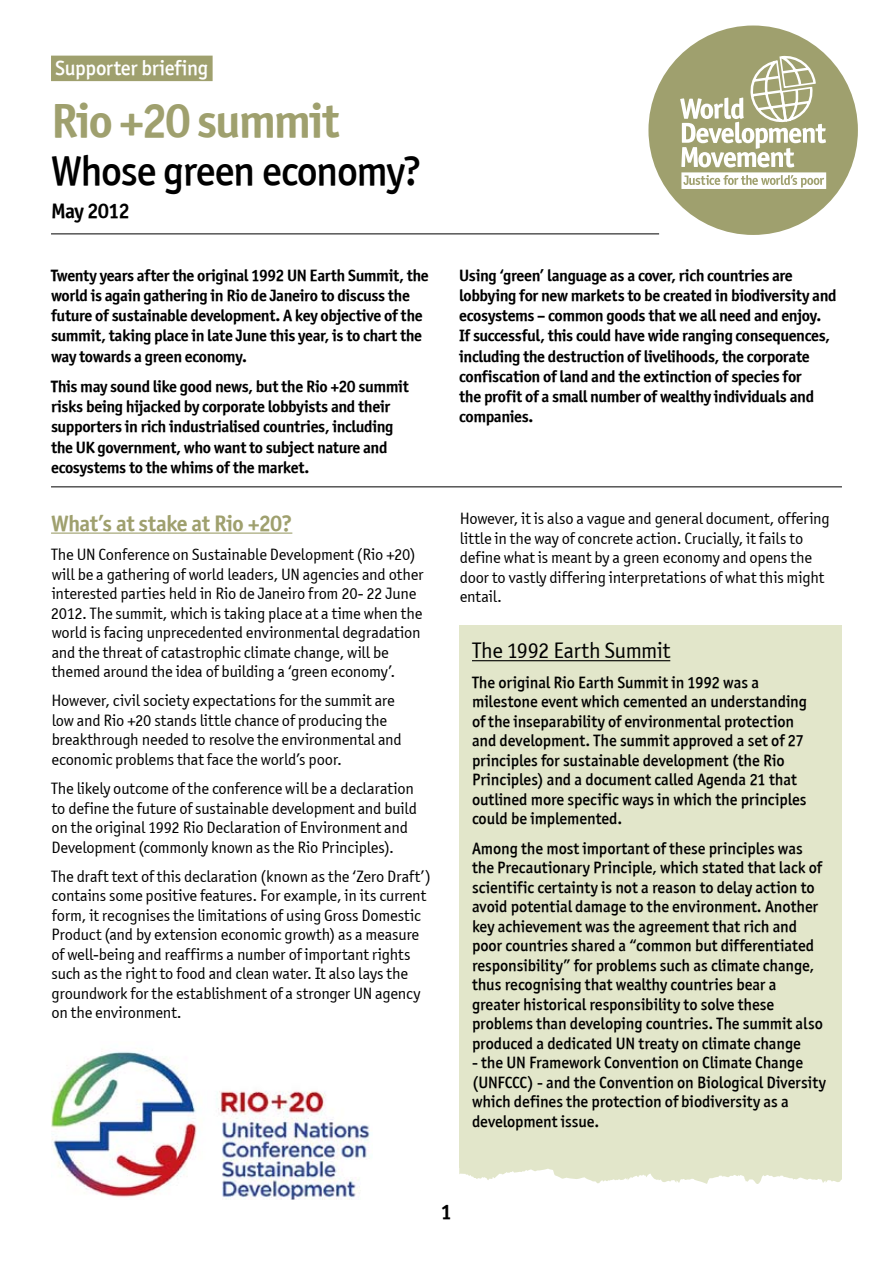
<style>
.page{position:relative;width:893px;height:1263px;background:#fff}
.page>*{position:absolute;margin:0;border:0;box-sizing:border-box;transform-origin:0 0}
.t1{font:48px "Officina Sans ITCTT Bold";letter-spacing:-.045em;color:#9fa06e}
.t2{font:42px "Officina San Md ITCTT Medium";letter-spacing:-.03em;color:#000}
.t3{font:22.5px "Officina Sans ITCTT Bold";letter-spacing:-.025em;color:#9fa06e}
.t4{font:22.5px "Officina Sans ITCTT Book";letter-spacing:-.025em;color:#000}
.t5{font:21px "Officina San Md ITCTT Medium";letter-spacing:-.015em;color:#fff}
.t6{font:21px "Officina Sans ITCTT Bold";letter-spacing:-.035em;color:#000}
.t7{font:16.5px/19.5px "Officina Sans ITCTT Book";letter-spacing:-.01em;color:#000}
.t8{font:16.5px/19.5px "Officina San Md ITCTT Medium";letter-spacing:-.005em;color:#000}
.t9{font:16.5px/20.2px "Officina Sans ITCTT Bold";letter-spacing:-.025em;color:#000}
</style>
<div class="page">
<div style="left:648px;top:26px;width:210px;height:209px;background:#9fa06e;border-radius:50%"></div>
<svg style="left:680px;top:56px;width:146px;height:133px"></svg>
<div style="left:51px;top:56px;width:162px;height:25px;background:#9fa06e"></div>
<hr style="left:51px;top:486px;width:791px;height:1px;background:#000">
<hr style="left:51px;top:233px;width:608px;height:1px;background:#000">
<hr style="left:51px;top:532px;width:241px;height:2px;background:#9fa06e">
<div style="left:459px;top:625px;width:383px;height:542px;background:#e2e6ca"></div>
<hr style="left:472px;top:660px;width:198px;height:1px;background:#000">
<svg style="left:459px;top:1167px;width:383px;height:17px"></svg>
<img style="left:51px;top:1051px;width:319px;height:148px">
<p class="t5" style="left:55px;top:55px;width:154px">Supporter briefing</p>
<h1 class="t1" style="left:51px;top:91px;width:290px">Rio +20 summit</h1>
<h2 class="t2" style="left:51px;top:146px;width:372px">Whose green economy?</h2>
<p class="t6" style="left:51px;top:198px;width:80px">May 2012</p>
<p class="t9" style="left:51px;top:265px;width:379px">Twenty years after the original 1992 UN Earth Summit, the world is again gathering in Rio de Janeiro to discuss the future of sustainable development. A key objective of the summit, taking place in late June this year, is to chart the way towards a green economy.</p>
<p class="t9" style="left:51px;top:376px;width:359px">This may sound like good news, but the Rio +20 summit risks being hijacked by corporate lobbyists and their supporters in rich industrialised countries, including the UK government, who want to subject nature and ecosystems to the whims of the market.</p>
<h3 class="t3" style="left:51px;top:509px;width:243px">What’s at stake at Rio +20?</h3>
<p class="t7" style="left:51px;top:545px;width:374px">The UN Conference on Sustainable Development (Rio +20) will be a gathering of world leaders, UN agencies and other interested parties held in Rio de Janeiro from 20- 22 June 2012. The summit, which is taking place at a time when the world is facing unprecedented environmental degradation and the threat of catastrophic climate change, will be themed around the idea of building a ‘green economy’.</p>
<p class="t7" style="left:51px;top:691px;width:352px">However, civil society expectations for the summit are low and Rio +20 stands little chance of producing the breakthrough needed to resolve the environmental and economic problems that face the world’s poor.</p>
<p class="t7" style="left:51px;top:779px;width:367px">The likely outcome of the conference will be a declaration to define the future of sustainable development and build on the original 1992 Rio Declaration of Environment and Development (commonly known as the Rio Principles).</p>
<p class="t7" style="left:51px;top:866px;width:381px">The draft text of this declaration (known as the ‘Zero Draft’) contains some positive features. For example, in its current form, it recognises the limitations of using Gross Domestic Product (and by extension economic growth) as a measure of well-being and reaffirms a number of important rights such as the right to food and clean water. It also lays the groundwork for the establishment of a stronger UN agency on the environment.</p>
<p class="t9" style="left:459px;top:265px;width:379px">Using ‘green’ language as a cover, rich countries are lobbying for new markets to be created in biodiversity and ecosystems – common goods that we all need and enjoy.<br>If successful, this could have wide ranging consequences, including the destruction of livelihoods, the corporate confiscation of land and the extinction of species for<br>the profit of a small number of wealthy individuals and companies.</p>
<p class="t7" style="left:460px;top:509px;width:372px">However, it is also a vague and general document, offering little in the way of concrete action. Crucially, it fails to define what is meant by a green economy and opens the door to vastly differing interpretations of what this might entail.</p>
<h3 class="t4" style="left:472px;top:638px;width:200px">The 1992 Earth Summit</h3>
<p class="t8" style="left:472px;top:672px;width:337px">The original Rio Earth Summit in 1992 was a milestone event which cemented an understanding of the inseparability of environmental protection and development. The summit approved a set of 27 principles for sustainable development (the Rio Principles) and a document called Agenda 21 that outlined more specific ways in which the principles could be implemented.</p>
<p class="t8" style="left:472px;top:838px;width:352px">Among the most important of these principles was the Precautionary Principle, which stated that lack of scientific certainty is not a reason to delay action to avoid potential damage to the environment. Another key achievement was the agreement that rich and poor countries shared a “common but differentiated responsibility” for problems such as climate change, thus recognising that wealthy countries bear a greater historical responsibility to solve these problems than developing countries. The summit also produced a dedicated UN treaty on climate change</p>
<p class="t8" style="left:472px;top:1053px;width:355px">- the UN Framework Convention on Climate Change (UNFCCC) - and the Convention on Biological Diversity which defines the protection of biodiversity as a development issue.</p>
<p class="t6" style="left:441px;top:1199px;width:13px">1</p>
</div>
